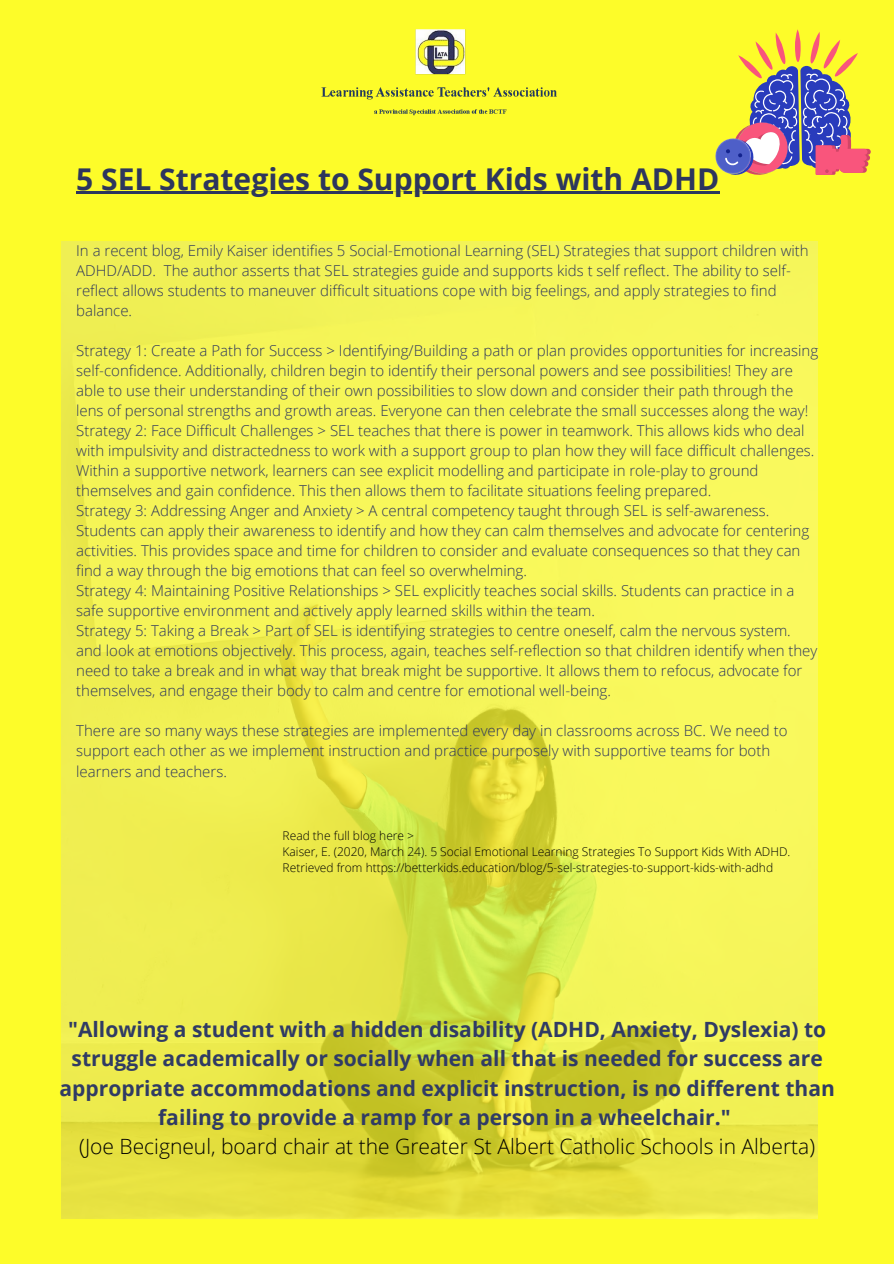
<style>
.page{position:relative;width:894px;height:1264px;background:#fff}
.page>*{position:absolute;margin:0;border:0;box-sizing:border-box;transform-origin:0 0}
.t1{font:700 30px "Open Sans";color:#2d365d}
.t2{font:700 21px/29.2px "Open Sans";color:#303b64;text-align:center}
.t3{font:300 21px "Open Sans";color:#000}
.t4{font:300 15px/20px "Open Sans";color:#2d365d}
.t5{font:300 12px/16px "Open Sans";color:#000}
</style>
<div class="page">
<div style="left:0;top:0;width:893px;height:1263px;background:#fdfc29"></div>
<img style="left:62px;top:241px;width:755px;height:977px">
<hr style="left:76px;top:192px;width:643px;height:2px;background:#2d365d">
<svg style="left:715px;top:29px;width:155px;height:146px"></svg>
<img style="left:321px;top:29px;width:236px;height:87px">
<h1 class="t1" style="left:76px;top:158px;width:644px">5 SEL Strategies to Support Kids with ADHD</h1>
<p class="t4" style="left:76px;top:240px;width:734px">In a recent blog, Emily Kaiser identifies 5 Social-Emotional Learning (SEL) Strategies that support children with ADHD/ADD. The author asserts that SEL strategies guide and supports kids t self reflect. The ability to self&shy;reflect allows students to maneuver difficult situations cope with big feelings, and apply strategies to find balance.</p>
<p class="t4" style="left:76px;top:340px;width:743px">Strategy 1: Create a Path for Success &gt; Identifying/Building a path or plan provides opportunities for increasing self-confidence. Additionally, children begin to identify their personal powers and see possibilities! They are able to use their understanding of their own possibilities to slow down and consider their path through the lens of personal strengths and growth areas. Everyone can then celebrate the small successes along the way!<br>Strategy 2: Face Difficult Challenges &gt; SEL teaches that there is power in teamwork. This allows kids who deal with impulsivity and distractedness to work with a support group to plan how they will face difficult challenges.<br>Within a supportive network, learners can see explicit modelling and participate in role-play to ground themselves and gain confidence. This then allows them to facilitate situations feeling prepared.<br>Strategy 3: Addressing Anger and Anxiety &gt; A central competency taught through SEL is self-awareness.<br>Students can apply their awareness to identify and how they can calm themselves and advocate for centering activities. This provides space and time for children to consider and evaluate consequences so that they can find a way through the big emotions that can feel so overwhelming.<br>Strategy 4: Maintaining Positive Relationships &gt; SEL explicitly teaches social skills. Students can practice in a safe supportive environment and actively apply learned skills within the team.<br>Strategy 5: Taking a Break &gt; Part of SEL is identifying strategies to centre oneself, calm the nervous system. and look at emotions objectively. This process, again, teaches self-reflection so that children identify when they need to take a break and in what way that break might be supportive. It allows them to refocus, advocate for themselves, and engage their body to calm and centre for emotional well-being.</p>
<p class="t4" style="left:76px;top:720px;width:712px">There are so many ways these strategies are implemented every day in classrooms across BC. We need to support each other as we implement instruction and practice purposely with supportive teams for both learners and teachers.</p>
<p class="t5" style="left:282px;top:827px;width:509px">Read the full blog here &gt;<br>Kaiser, E. (2020, March 24). 5 Social Emotional Learning Strategies To Support Kids With ADHD.<br>Retrieved from https://betterkids.education/blog/5-sel-strategies-to-support-kids-with-adhd</p>
<p class="t2" style="left:59px;top:1014px;width:776px">"Allowing a student with a hidden disability (ADHD, Anxiety, Dyslexia) to struggle academically or socially when all that is needed for success are appropriate accommodations and explicit instruction, is no different than failing to provide a ramp for a person in a wheelchair."</p>
<h2 class="t3" style="left:79px;top:1131px;width:737px">(Joe Becigneul, board chair at the Greater St Albert Catholic Schools in Alberta)</h2>
</div>
